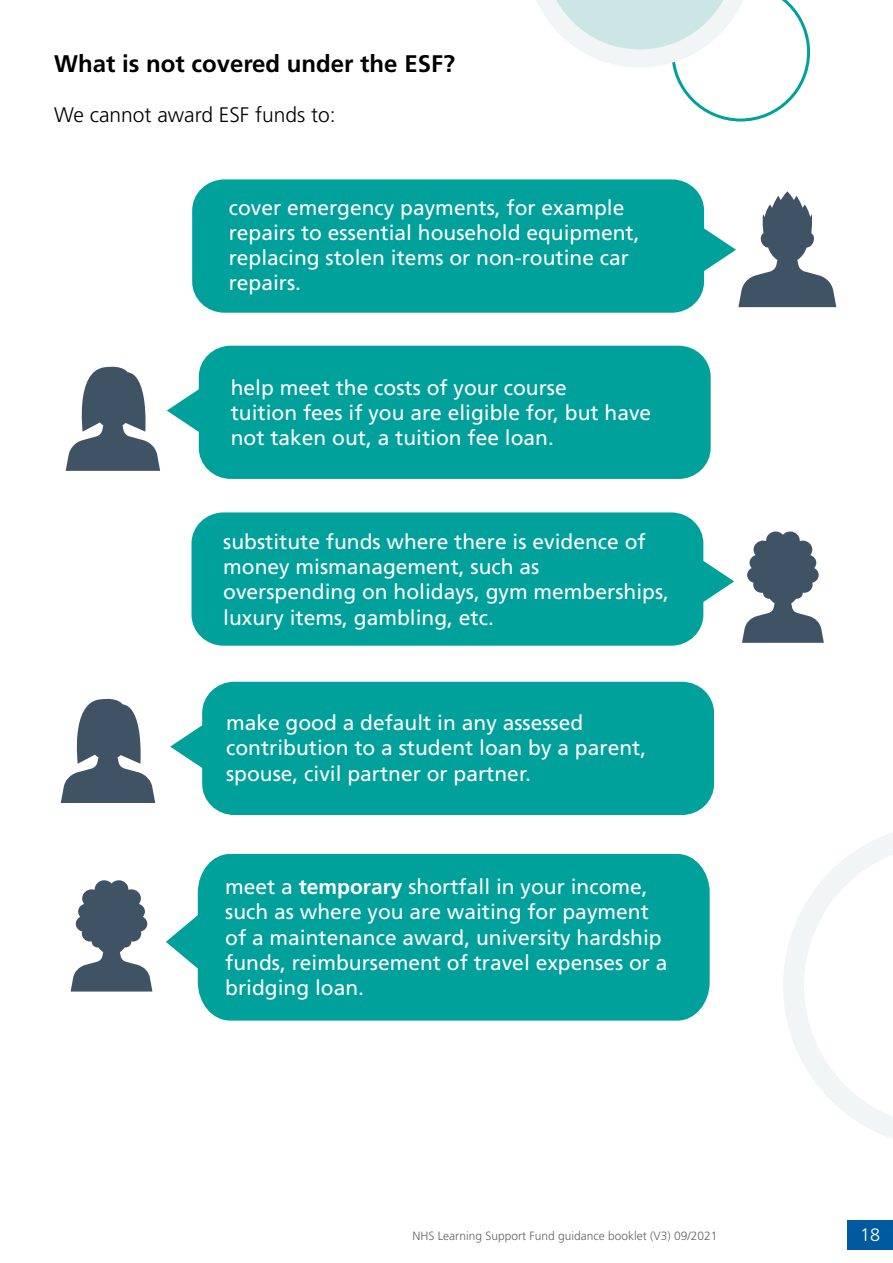
<style>
.page{position:relative;width:893px;height:1263px;background:#fff}
.page>*{position:absolute;margin:0;border:0;box-sizing:border-box;transform-origin:0 0}
.t1{font:700 24px "Frutiger LT Std";color:#000}
.t2{font:21px/25.2px "Frutiger LT Std";color:#fff}
.t3{font:300 21px "Frutiger LT Std";color:#000}
.t4{font:300 18px "Frutiger LT Std";color:#fff}
.t5{font:300 12px "Frutiger LT Std";color:#646363}
.s1{font-weight:700}
</style>
<div class="page">
<div style="left:848px;top:1220px;width:45px;height:29px;background:#005aa0"></div>
<div style="left:170px;top:682px;width:544px;height:133px;background:#00a09b"></div>
<svg style="left:191px;top:512px;width:543px;height:134px;background:#10a6a1"></svg>
<svg style="left:167px;top:346px;width:544px;height:133px;background:#0fa5a1"></svg>
<svg style="left:192px;top:179px;width:544px;height:134px;background:#10a6a1"></svg>
<svg style="left:738px;top:191px;width:98px;height:116px"></svg>
<svg style="left:66px;top:366px;width:94px;height:105px"></svg>
<svg style="left:742px;top:531px;width:82px;height:112px"></svg>
<div style="left:166px;top:854px;width:544px;height:166px;background:#00a09b"></div>
<svg style="left:61px;top:698px;width:94px;height:105px"></svg>
<svg style="left:71px;top:880px;width:81px;height:111px"></svg>
<svg style="left:783px;top:833px;width:110px;height:306px"></svg>
<svg style="left:537px;top:0;width:273px;height:122px"></svg>
<p class="t1" style="left:54px;top:50px;width:402px">What is not covered under the ESF?</p>
<p class="t3" style="left:54px;top:103px;width:283px">We cannot award ESF funds to:</p>
<p class="t2" style="left:229px;top:195px;width:412px">cover emergency payments, for example repairs to essential household equipment, replacing stolen items or non-routine car repairs.</p>
<p class="t2" style="left:231px;top:375px;width:422px">help meet the costs of your course<br>tuition fees if you are eligible for, but have not taken out, a tuition fee loan.</p>
<p class="t2" style="left:223px;top:529px;width:447px">substitute funds where there is evidence of money mismanagement, such as overspending on holidays, gym memberships, luxury items, gambling, etc.</p>
<p class="t2" style="left:226px;top:710px;width:422px">make good a default in any assessed contribution to a student loan by a parent, spouse, civil partner or partner.</p>
<p class="t2" style="left:225px;top:874px;width:444px">meet a <span class="s1">temporary</span> shortfall in your income, such as where you are waiting for payment of a maintenance award, university hardship funds, reimbursement of travel expenses or a bridging loan.</p>
<p class="t5" style="left:412px;top:1229px;width:307px">NHS Learning Support Fund guidance booklet (V3) 09/2021</p>
<p class="t4" style="left:860px;top:1224px;width:22px">18</p>
</div>
